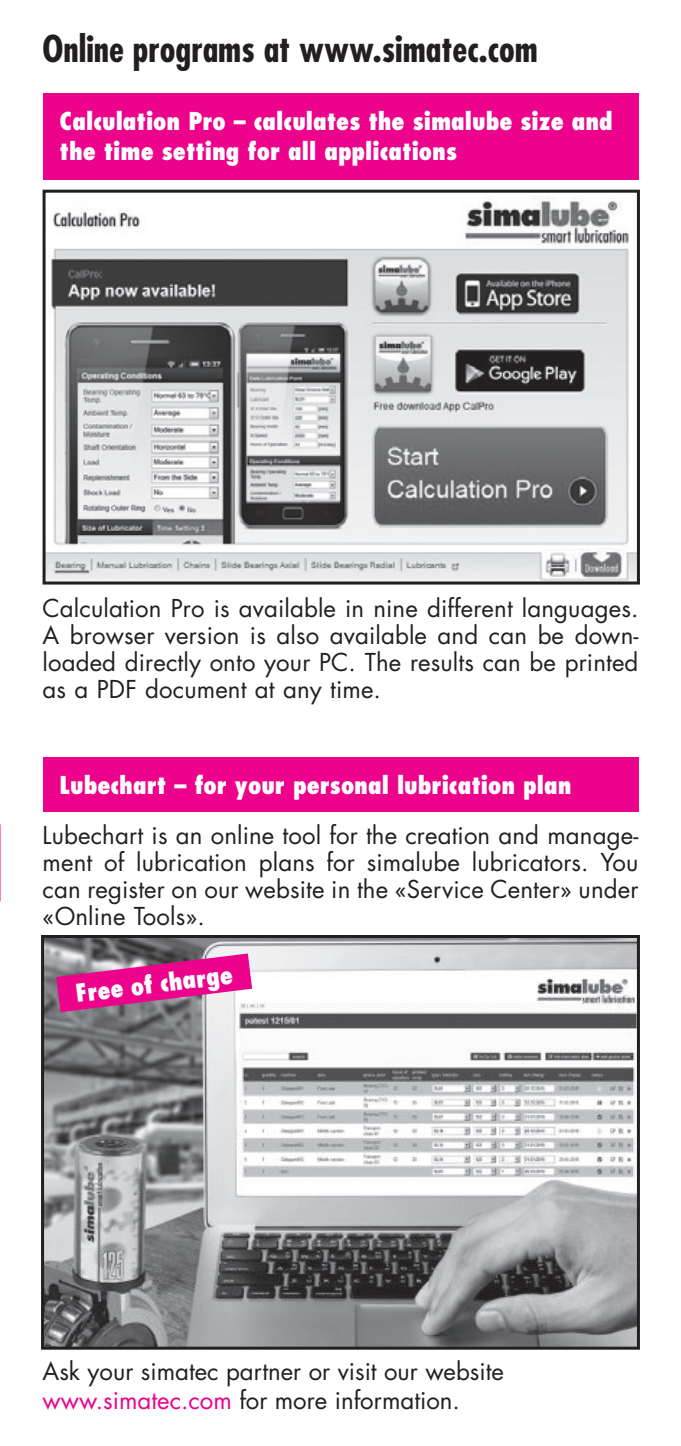
<style>
.page{position:relative;width:681px;height:1446px;background:#fff}
.page>*{position:absolute;margin:0;border:0;box-sizing:border-box;transform-origin:0 0}
.t1{font:700 condensed 36px "Futura Std";color:#231f20}
.t2{font:24px/27px "Futura Std";letter-spacing:.005em;color:#231f20;text-align:justify}
.t3{font:800 condensed 24px/30px "Futura Std";color:#fff}
.s1{color:#ed028c}
</style>
<div class="page">
<div style="left:43px;top:757px;width:595px;height:55px;background:#ed028c"></div>
<svg style="left:41px;top:935px;width:598px;height:414px"></svg>
<div style="left:43px;top:93px;width:595px;height:86px;background:#ed028c"></div>
<svg style="left:56px;top:953px;width:196px;height:59px;background:#cc4294"></svg>
<svg style="left:43px;top:190px;width:596px;height:394px"></svg>
<h1 class="t1" style="left:43px;top:33px;width:496px">Online programs at www.simatec.com</h1>
<p class="t3" style="left:60px;top:108px;width:554px">Calculation Pro – calculates the simalube size and the time setting for all applications</p>
<p class="t2" style="left:43px;top:595px;width:597px">Calculation Pro is available in nine different languages.<br>A browser version is also available and can be down&shy;loaded directly onto your PC. The results can be printed as a PDF document at any time.</p>
<p class="t3" style="left:60px;top:772px;width:513px">Lubechart – for your personal lubrication plan</p>
<p class="t2" style="left:43px;top:822px;width:597px">Lubechart is an online tool for the creation and manage&shy;ment of lubrication plans for simalube lubricators. You can register on our website in the «Service Center» under «Online Tools».</p>
<p class="t3" style="left:74px;top:981px;width:159px;rotate:-7deg">Free of charge</p>
<p class="t2" style="left:43px;top:1357px;width:463px;line-height:28.8px">Ask your simatec partner or visit our website <span class="s1">www.simatec.com</span> for more information.</p>
</div>
